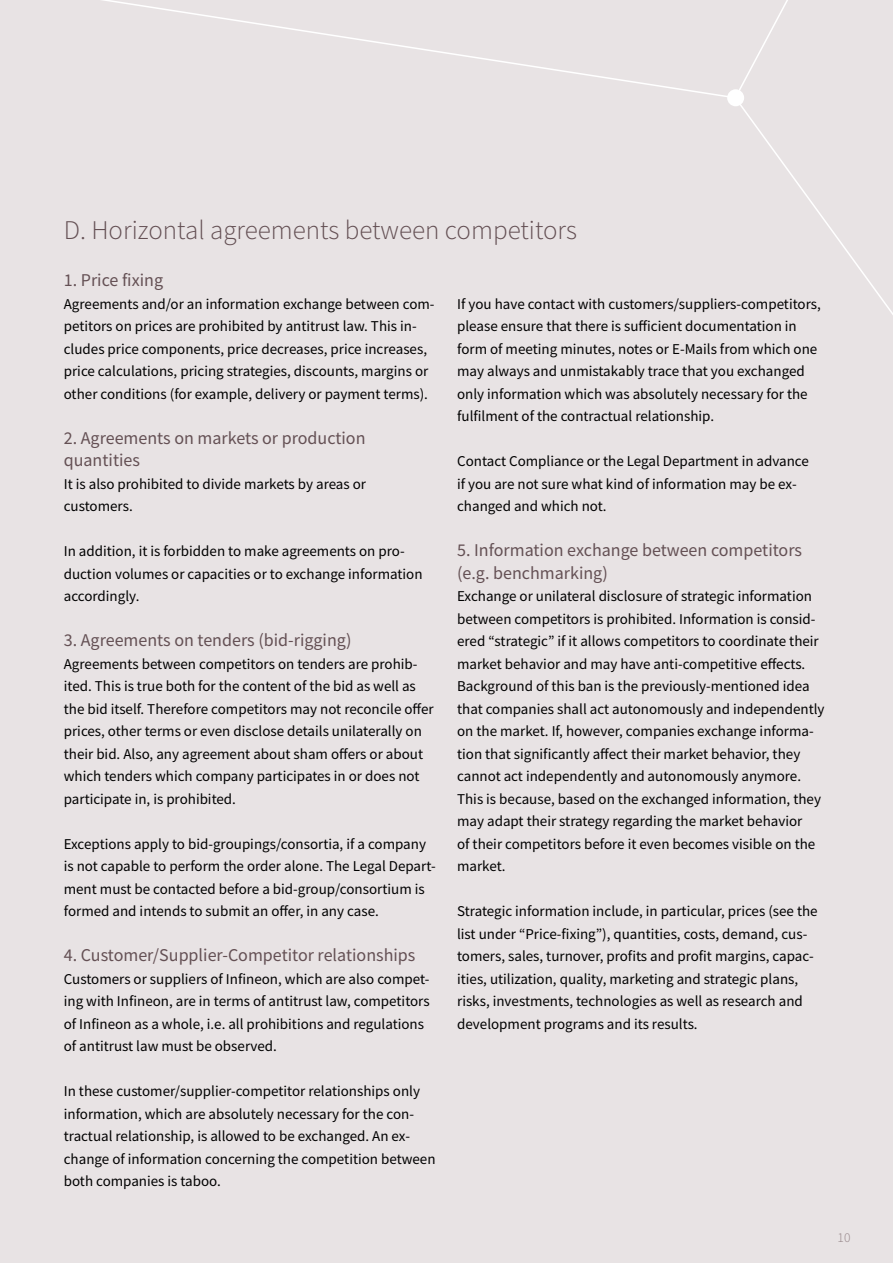
<style>
.page{position:relative;width:893px;height:1263px;background:#e8e3e4}
.page>*{position:absolute;margin:0;border:0;box-sizing:border-box;transform-origin:0 0}
.t1{font:300 27px "Source Sans Pro";color:#645054}
.t2{font:18px/22.5px "Source Sans Pro";color:#645054}
.t3{font:15px/22.5px "Source Sans Pro";color:#000}
.t4{font:300 13.5px "Source Sans Pro";color:#928285}
</style>
<div class="page">
<svg style="left:102px;top:0;width:791px;height:315px"></svg>
<h1 class="t1" style="left:64px;top:214px;width:515px">D. Horizontal agreements between competitors</h1>
<p class="t2" style="left:64px;top:269px;width:101px">1. Price fixing</p>
<p class="t3" style="left:64px;top:292px;width:372px">Agreements and/or an information exchange between com&shy;petitors on prices are prohibited by antitrust law. This in&shy;cludes price components, price decreases, price increases, price calculations, pricing strategies, discounts, margins or other conditions (for example, delivery or payment terms).</p>
<p class="t2" style="left:64px;top:426px;width:303px">2. Agreements on markets or production quantities</p>
<p class="t3" style="left:64px;top:472px;width:304px">It is also prohibited to divide markets by areas or customers.</p>
<p class="t3" style="left:64px;top:540px;width:360px">In addition, it is forbidden to make agreements on pro&shy;duction volumes or capacities or to exchange information accordingly.</p>
<p class="t2" style="left:64px;top:629px;width:289px">3. Agreements on tenders (bid-rigging)</p>
<p class="t3" style="left:64px;top:652px;width:371px">Agreements between competitors on tenders are prohib&shy;ited. This is true both for the content of the bid as well as the bid itself. Therefore competitors may not reconcile offer prices, other terms or even disclose details unilaterally on their bid. Also, any agreement about sham offers or about which tenders which company participates in or does not participate in, is prohibited.</p>
<p class="t3" style="left:64px;top:832px;width:373px">Exceptions apply to bid-groupings/consortia, if a company is not capable to perform the order alone. The Legal Depart&shy;ment must be contacted before a bid-group/consortium is formed and intends to submit an offer, in any case.</p>
<p class="t2" style="left:64px;top:944px;width:353px">4. Customer/Supplier-Competitor relationships</p>
<p class="t3" style="left:64px;top:967px;width:367px">Customers or suppliers of Infineon, which are also compet&shy;ing with Infineon, are in terms of antitrust law, competitors of Infineon as a whole, i.e. all prohibitions and regulations of antitrust law must be observed.</p>
<p class="t3" style="left:64px;top:1080px;width:373px">In these customer/supplier-competitor relationships only information, which are absolutely necessary for the con&shy;tractual relationship, is allowed to be exchanged. An ex&shy;change of information concerning the competition between both companies is taboo.</p>
<p class="t3" style="left:457px;top:292px;width:365px">If you have contact with customers/suppliers-competitors, please ensure that there is sufficient documentation in form of meeting minutes, notes or E-Mails from which one may always and unmistakably trace that you exchanged only information which was absolutely necessary for the fulfilment of the contractual relationship.</p>
<p class="t3" style="left:457px;top:450px;width:353px">Contact Compliance or the Legal Department in advance if you are not sure what kind of information may be ex&shy;changed and which not.</p>
<p class="t2" style="left:457px;top:539px;width:346px">5. Information exchange between competitors (e.g. benchmarking)</p>
<p class="t3" style="left:457px;top:585px;width:369px">Exchange or unilateral disclosure of strategic information between competitors is prohibited. Information is consid&shy;ered “strategic” if it allows competitors to coordinate their market behavior and may have anti-competitive effects.<br>Background of this ban is the previously-mentioned idea that companies shall act autonomously and independently on the market. If, however, companies exchange informa&shy;tion that significantly affect their market behavior, they cannot act independently and autonomously anymore.<br>This is because, based on the exchanged information, they may adapt their strategy regarding the market behavior<br>of their competitors before it even becomes visible on the market.</p>
<p class="t3" style="left:457px;top:900px;width:362px">Strategic information include, in particular, prices (see the list under “Price-fixing”), quantities, costs, demand, cus&shy;tomers, sales, turnover, profits and profit margins, capac&shy;ities, utilization, quality, marketing and strategic plans, risks, investments, technologies as well as research and development programs and its results.</p>
<p class="t4" style="left:837px;top:1229px;width:14px">10</p>
</div>
